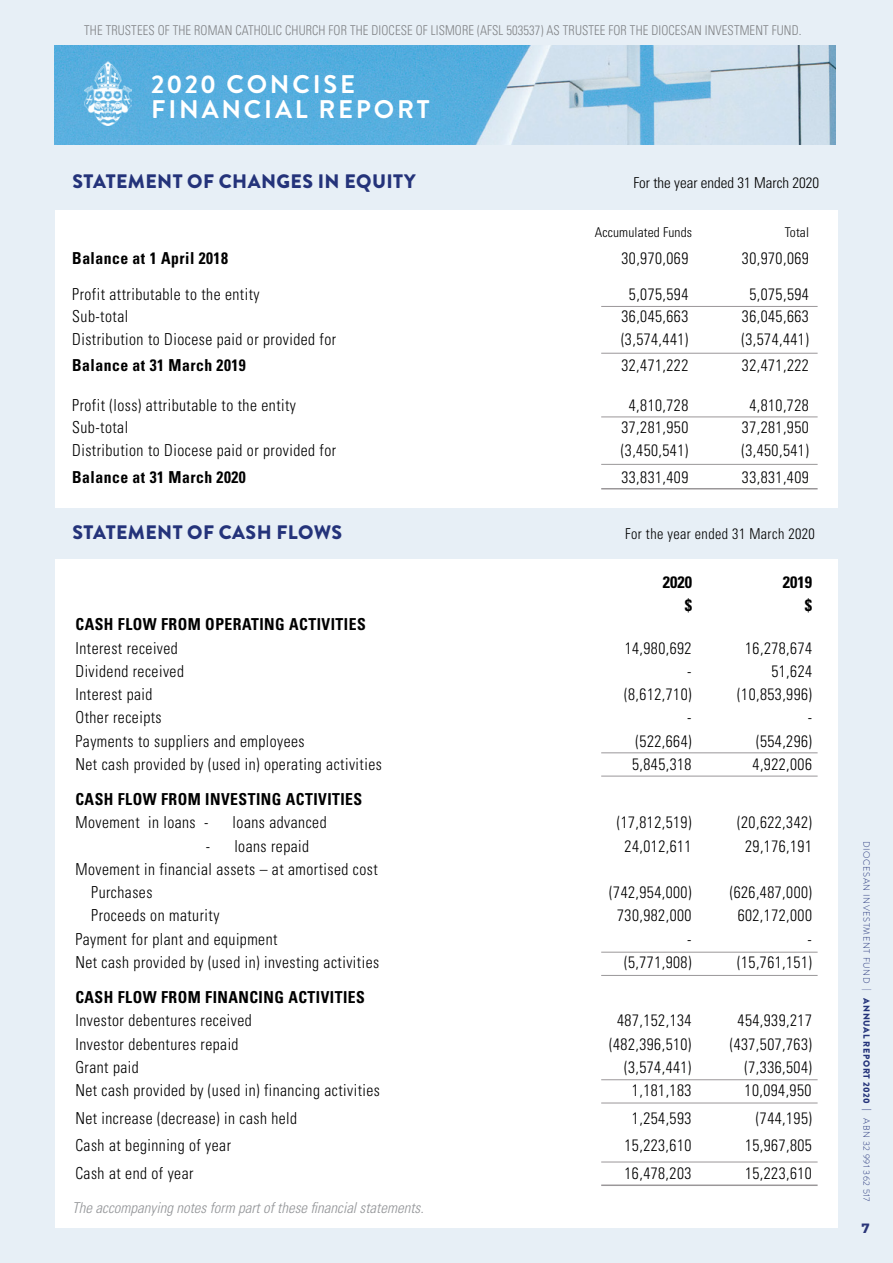
<style>
.page{position:relative;width:893px;height:1263px;background:#e7eff6}
.page>*{position:absolute;margin:0;border:0;box-sizing:border-box;transform-origin:0 0}
.t1{font:700 25.5px/25.5px "Brandon Grotesque";letter-spacing:.11em;color:#fff}
.t2{font:900 19.5px "Brandon Grotesque";letter-spacing:.02em;color:#24337a}
.t3{font:300 condensed 16.5px/23.2px "Univers";letter-spacing:.03em;color:#000;scale:.95 1}
.t4{font:700 condensed 16.5px "Univers";letter-spacing:.03em;color:#000;scale:.95 1}
.t5{font:700 condensed 16.5px "Univers";letter-spacing:.03em;color:#000}
.t6{font:italic 300 condensed 15px "Univers";color:#939598}
.t7{font:300 condensed 15px "Univers";letter-spacing:.015em;color:#000}
.t8{font:300 condensed 15px "Univers";letter-spacing:.015em;color:#000;scale:.95 1}
.t9{font:300 condensed 13.5px "Univers";letter-spacing:.01em;color:#808285;scale:.93 1}
.t10{font:300 condensed 13.5px "Univers";letter-spacing:.01em;color:#000}
.t11{font:700 13.5px "Montserrat";color:#2a3579}
.t12{font:300 9px "Brandon Grotesque";letter-spacing:.07em;color:#24337a}
.s1{font-weight:900}
.s2{font-weight:700}
</style>
<div class="page">
<img style="left:54px;top:45px;width:781px;height:100px">
<div style="left:55px;top:210px;width:783px;height:297px;background:#fff"></div>
<div style="left:55px;top:559px;width:783px;height:669px;background:#fff"></div>
<hr style="left:601px;top:353px;width:217px;height:1px;background:#9a9799">
<hr style="left:601px;top:416px;width:217px;height:1px;background:#9a9799">
<hr style="left:601px;top:752px;width:217px;height:1px;background:#9a9799">
<hr style="left:601px;top:952px;width:217px;height:1px;background:#9a9799">
<hr style="left:601px;top:1079px;width:217px;height:1px;background:#9a9799">
<hr style="left:601px;top:1161px;width:217px;height:1px;background:#9a9799">
<hr style="left:601px;top:776px;width:217px;height:1px;background:#9a9799">
<hr style="left:601px;top:975px;width:217px;height:1px;background:#9a9799">
<hr style="left:601px;top:1103px;width:217px;height:1px;background:#9a9799">
<hr style="left:601px;top:1184px;width:217px;height:2px;background:#9a9799">
<hr style="left:601px;top:464px;width:217px;height:1px;background:#9a9799">
<hr style="left:601px;top:488px;width:217px;height:1px;background:#9a9799">
<hr style="left:601px;top:306px;width:217px;height:1px;background:#9a9799">
<img style="left:85px;top:62px;width:47px;height:64px">
<p class="t9" style="left:84px;top:22px;width:773px">THE TRUSTEES OF THE ROMAN CATHOLIC CHURCH FOR THE DIOCESE OF LISMORE (AFSL 503537) AS TRUSTEE FOR THE DIOCESAN INVESTMENT FUND.</p>
<h1 class="t1" style="left:151px;top:72px;width:280px">2020 CONCISE<br>FINANCIAL REPORT</h1>
<p class="t2" style="left:72px;top:167px;width:345px">STATEMENT OF CHANGES IN EQUITY</p>
<p class="t7" style="left:633px;top:174px;width:187px">For the year ended 31 March 2020</p>
<p class="t10" style="left:595px;top:224px;width:99px">Accumulated Funds</p>
<p class="t10" style="left:785px;top:224px;width:26px">Total</p>
<p class="t4" style="left:72px;top:248px;width:165px">Balance at 1 April 2018</p>
<p class="t3" style="left:621px;top:247px;width:72px">30,970,069</p>
<p class="t3" style="left:742px;top:247px;width:72px">30,970,069</p>
<p class="t3" style="left:72px;top:282px;width:199px">Profit attributable to the entity</p>
<p class="t3" style="left:629px;top:282px;width:64px">5,075,594</p>
<p class="t3" style="left:749px;top:282px;width:64px">5,075,594</p>
<p class="t3" style="left:72px;top:305px;width:60px">Sub-total</p>
<p class="t3" style="left:621px;top:305px;width:72px">36,045,663</p>
<p class="t3" style="left:742px;top:305px;width:72px">36,045,663</p>
<p class="t3" style="left:72px;top:327px;width:279px">Distribution to Diocese paid or provided for</p>
<p class="t3" style="left:621px;top:327px;width:72px">(3,574,441)</p>
<p class="t3" style="left:741px;top:327px;width:72px">(3,574,441)</p>
<p class="t4" style="left:72px;top:355px;width:184px">Balance at 31 March 2019</p>
<p class="t3" style="left:621px;top:354px;width:72px">32,471,222</p>
<p class="t3" style="left:742px;top:354px;width:72px">32,471,222</p>
<p class="t3" style="left:72px;top:393px;width:237px">Profit (loss) attributable to the entity</p>
<p class="t3" style="left:629px;top:393px;width:64px">4,810,728</p>
<p class="t3" style="left:749px;top:393px;width:64px">4,810,728</p>
<p class="t3" style="left:72px;top:416px;width:60px">Sub-total</p>
<p class="t3" style="left:621px;top:416px;width:72px">37,281,950</p>
<p class="t3" style="left:742px;top:416px;width:72px">37,281,950</p>
<p class="t3" style="left:72px;top:438px;width:279px">Distribution to Diocese paid or provided for</p>
<p class="t3" style="left:621px;top:438px;width:72px">(3,450,541)</p>
<p class="t3" style="left:741px;top:438px;width:72px">(3,450,541)</p>
<p class="t4" style="left:72px;top:467px;width:184px">Balance at 31 March 2020</p>
<p class="t3" style="left:621px;top:465px;width:72px">33,831,409</p>
<p class="t3" style="left:742px;top:465px;width:72px">33,831,409</p>
<p class="t2" style="left:72px;top:519px;width:271px">STATEMENT OF CASH FLOWS</p>
<p class="t8" style="left:625px;top:525px;width:201px">For the year ended 31 March 2020</p>
<p class="t5" style="left:663px;top:572px;width:31px">2020</p>
<p class="t5" style="left:783px;top:572px;width:31px">2019</p>
<p class="t5" style="left:685px;top:595px;width:9px">$</p>
<p class="t5" style="left:805px;top:595px;width:9px">$</p>
<p class="t4" style="left:75px;top:614px;width:307px">CASH FLOW FROM OPERATING ACTIVITIES</p>
<p class="t3" style="left:75px;top:636px;width:109px">Interest received</p>
<p class="t3" style="left:625px;top:636px;width:72px">14,980,692</p>
<p class="t3" style="left:745px;top:636px;width:72px">16,278,674</p>
<p class="t3" style="left:75px;top:659px;width:116px">Dividend received</p>
<p class="t3" style="left:687px;top:659px;width:6px">-</p>
<p class="t3" style="left:771px;top:659px;width:44px">51,624</p>
<p class="t3" style="left:75px;top:683px;width:83px">Interest paid</p>
<p class="t3" style="left:624px;top:683px;width:72px">(8,612,710)</p>
<p class="t3" style="left:737px;top:683px;width:80px">(10,853,996)</p>
<p class="t3" style="left:75px;top:706px;width:92px">Other receipts</p>
<p class="t3" style="left:687px;top:706px;width:6px">-</p>
<p class="t3" style="left:808px;top:706px;width:6px">-</p>
<p class="t3" style="left:75px;top:729px;width:243px">Payments to suppliers and employees</p>
<p class="t3" style="left:636px;top:729px;width:60px">(522,664)</p>
<p class="t3" style="left:756px;top:729px;width:60px">(554,296)</p>
<p class="t3" style="left:75px;top:752px;width:324px">Net cash provided by (used in) operating activities</p>
<p class="t3" style="left:632px;top:752px;width:64px">5,845,318</p>
<p class="t3" style="left:753px;top:752px;width:64px">4,922,006</p>
<p class="t4" style="left:75px;top:789px;width:303px">CASH FLOW FROM INVESTING ACTIVITIES</p>
<p class="t3" style="left:75px;top:811px;width:142px">Movement in loans -</p>
<p class="t3" style="left:233px;top:811px;width:100px">loans advanced</p>
<p class="t3" style="left:617px;top:811px;width:80px">(17,812,519)</p>
<p class="t3" style="left:737px;top:811px;width:80px">(20,622,342)</p>
<p class="t3" style="left:206px;top:834px;width:110px">- loans repaid</p>
<p class="t3" style="left:625px;top:834px;width:72px">24,012,611</p>
<p class="t3" style="left:745px;top:834px;width:72px">29,176,191</p>
<p class="t3" style="left:91px;top:857px;width:303px;text-indent:-16px">Movement in financial assets – at amortised cost<br>Purchases</p>
<p class="t3" style="left:609px;top:881px;width:88px">(742,954,000)</p>
<p class="t3" style="left:730px;top:881px;width:88px">(626,487,000)</p>
<p class="t3" style="left:91px;top:904px;width:136px">Proceeds on maturity</p>
<p class="t3" style="left:617px;top:904px;width:80px">730,982,000</p>
<p class="t3" style="left:738px;top:904px;width:80px">602,172,000</p>
<p class="t3" style="left:75px;top:927px;width:214px">Payment for plant and equipment</p>
<p class="t3" style="left:687px;top:927px;width:6px">-</p>
<p class="t3" style="left:808px;top:927px;width:6px">-</p>
<p class="t3" style="left:75px;top:950px;width:321px">Net cash provided by (used in) investing activities</p>
<p class="t3" style="left:624px;top:950px;width:72px">(5,771,908)</p>
<p class="t3" style="left:737px;top:950px;width:80px">(15,761,151)</p>
<p class="t4" style="left:75px;top:987px;width:306px">CASH FLOW FROM FINANCING ACTIVITIES</p>
<p class="t3" style="left:75px;top:1009px;width:187px">Investor debentures received</p>
<p class="t3" style="left:617px;top:1009px;width:80px">487,152,134</p>
<p class="t3" style="left:738px;top:1009px;width:80px">454,939,217</p>
<p class="t3" style="left:75px;top:1032px;width:173px">Investor debentures repaid</p>
<p class="t3" style="left:609px;top:1032px;width:88px">(482,396,510)</p>
<p class="t3" style="left:730px;top:1032px;width:88px">(437,507,763)</p>
<p class="t3" style="left:75px;top:1055px;width:68px">Grant paid</p>
<p class="t3" style="left:624px;top:1055px;width:72px">(3,574,441)</p>
<p class="t3" style="left:745px;top:1055px;width:72px">(7,336,504)</p>
<p class="t3" style="left:75px;top:1079px;width:322px">Net cash provided by (used in) financing activities</p>
<p class="t3" style="left:632px;top:1079px;width:64px">1,181,183</p>
<p class="t3" style="left:745px;top:1079px;width:72px">10,094,950</p>
<p class="t3" style="left:75px;top:1106px;width:235px">Net increase (decrease) in cash held</p>
<p class="t3" style="left:632px;top:1106px;width:64px">1,254,593</p>
<p class="t3" style="left:756px;top:1106px;width:60px">(744,195)</p>
<p class="t3" style="left:75px;top:1134px;width:165px">Cash at beginning of year</p>
<p class="t3" style="left:624px;top:1134px;width:72px">15,223,610</p>
<p class="t3" style="left:745px;top:1134px;width:72px">15,967,805</p>
<p class="t3" style="left:75px;top:1161px;width:126px">Cash at end of year</p>
<p class="t3" style="left:624px;top:1161px;width:72px">16,478,203</p>
<p class="t3" style="left:745px;top:1161px;width:72px">15,223,610</p>
<p class="t6" style="left:72px;top:1198px;width:353px">The accompanying notes form part of these financial statements.</p>
<p class="t12" style="left:873px;top:840px;width:363px;rotate:90deg">DIOCESAN INVESTMENT FUND | <span class="s1">ANNUAL REPORT 2020</span> <span class="s2">|</span> ABN 32 991 362 517</p>
<p class="t11" style="left:861px;top:1220px;width:10px">7</p>
</div>
